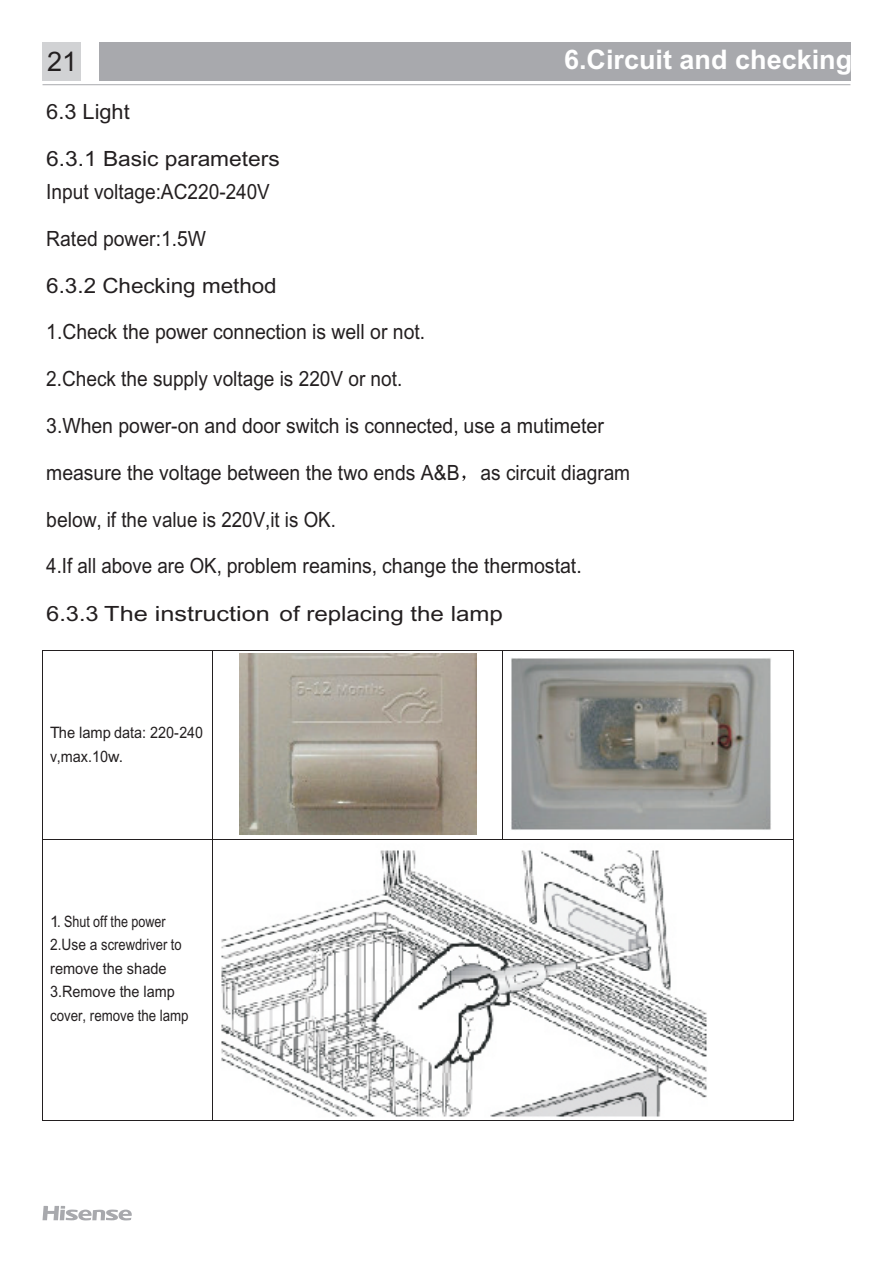
<style>
.page{position:relative;width:893px;height:1263px;background:#fff}
.page>*{position:absolute;margin:0;border:0;box-sizing:border-box;transform-origin:0 0}
.t1{font:700 27px "Arial";color:#fff}
.t2{font:27px "Arial Unicode MS";color:#231f20}
.t3{font:21px "Arial Unicode MS";color:#231f20;scale:.92 1}
.t4{font:21px "Arial Unicode MS";color:#231f20;scale:.89 1}
.t5{font:21px/33.2px "Arial Unicode MS";color:#231f20;scale:1.08 1}
.t6{font:21px "Arial Unicode MS";color:#231f20;scale:1.12 1}
.t7{font:21px "Arial Unicode MS";color:#231f20;scale:.9 1}
.t8{font:21px "Arial Unicode MS";color:#231f20;scale:1.07 1}
.t9{font:21px "Arial Unicode MS";color:#231f20;scale:1.04 1}
.t10{font:15.75px/23.4px "Arial Unicode MS";color:#231f20}
</style>
<div class="page">
<div style="left:99px;top:43px;width:751px;height:38px;background:#a8a9ad"></div>
<div style="left:43px;top:43px;width:38px;height:38px;background:#d1d2d4"></div>
<hr style="left:43px;top:84px;width:807px;height:1px;background:#a8a9ad">
<svg style="left:43px;top:1206px;width:89px;height:14px"></svg>
<svg style="left:462px;top:475px;width:3px;height:6px"></svg>
<img style="left:239px;top:654px;width:237px;height:180px">
<img style="left:511px;top:658px;width:260px;height:172px">
<hr style="left:42px;top:650px;width:170px;height:1px;background:#231f20">
<hr style="left:213px;top:650px;width:289px;height:1px;background:#231f20">
<hr style="left:503px;top:650px;width:290px;height:1px;background:#231f20">
<hr style="left:42px;top:650px;width:1px;height:189px;background:#231f20">
<hr style="left:212px;top:650px;width:1px;height:189px;background:#231f20">
<hr style="left:502px;top:650px;width:1px;height:189px;background:#231f20">
<hr style="left:793px;top:650px;width:1px;height:189px;background:#231f20">
<img style="left:221px;top:850px;width:486px;height:267px">
<hr style="left:42px;top:839px;width:170px;height:1px;background:#231f20">
<hr style="left:213px;top:839px;width:289px;height:1px;background:#231f20">
<hr style="left:503px;top:839px;width:290px;height:1px;background:#231f20">
<hr style="left:42px;top:840px;width:1px;height:280px;background:#231f20">
<hr style="left:42px;top:1120px;width:170px;height:1px;background:#231f20">
<hr style="left:212px;top:840px;width:1px;height:280px;background:#231f20">
<hr style="left:213px;top:1120px;width:580px;height:1px;background:#231f20">
<hr style="left:793px;top:840px;width:1px;height:280px;background:#231f20">
<p class="t2" style="left:47px;top:52px;width:32px">21</p>
<p class="t1" style="left:564px;top:49px;width:290px">6.Circuit and checking</p>
<p class="t9" style="left:46px;top:104px;width:82px">6.3 Light</p>
<p class="t5" style="left:46px;top:144px;width:218px">6.3.1 Basic parameters<br>Input voltage:AC220-240V</p>
<p class="t3" style="left:46px;top:231px;width:175px">Rated power:1.5W</p>
<p class="t8" style="left:46px;top:278px;width:217px">6.3.2 Checking method</p>
<p class="t3" style="left:46px;top:324px;width:413px">1.Check the power connection is well or not.</p>
<p class="t7" style="left:46px;top:371px;width:397px">2.Check the supply voltage is 220V or not.</p>
<p class="t3" style="left:46px;top:418px;width:608px">3.When power-on and door switch is connected, use a mutimeter</p>
<p class="t3" style="left:46px;top:465px;width:636px">measure the voltage between the two ends A&amp;B as circuit diagram</p>
<p class="t3" style="left:46px;top:511px;width:316px">below, if the value is 220V,it is OK.</p>
<p class="t4" style="left:46px;top:558px;width:603px">4.If all above are OK, problem reamins, change the thermostat.</p>
<p class="t6" style="left:46px;top:605px;width:409px">6.3.3 The instruction of replacing the lamp</p>
<p class="t10" style="left:50px;top:722px;width:154px">The lamp data: 220-240 v,max.10w.</p>
<p class="t10" style="left:50px;top:911px;width:140px">1. Shut off the power<br>2.Use a screwdriver to remove the shade<br>3.Remove the lamp cover, remove the lamp</p>
</div>
